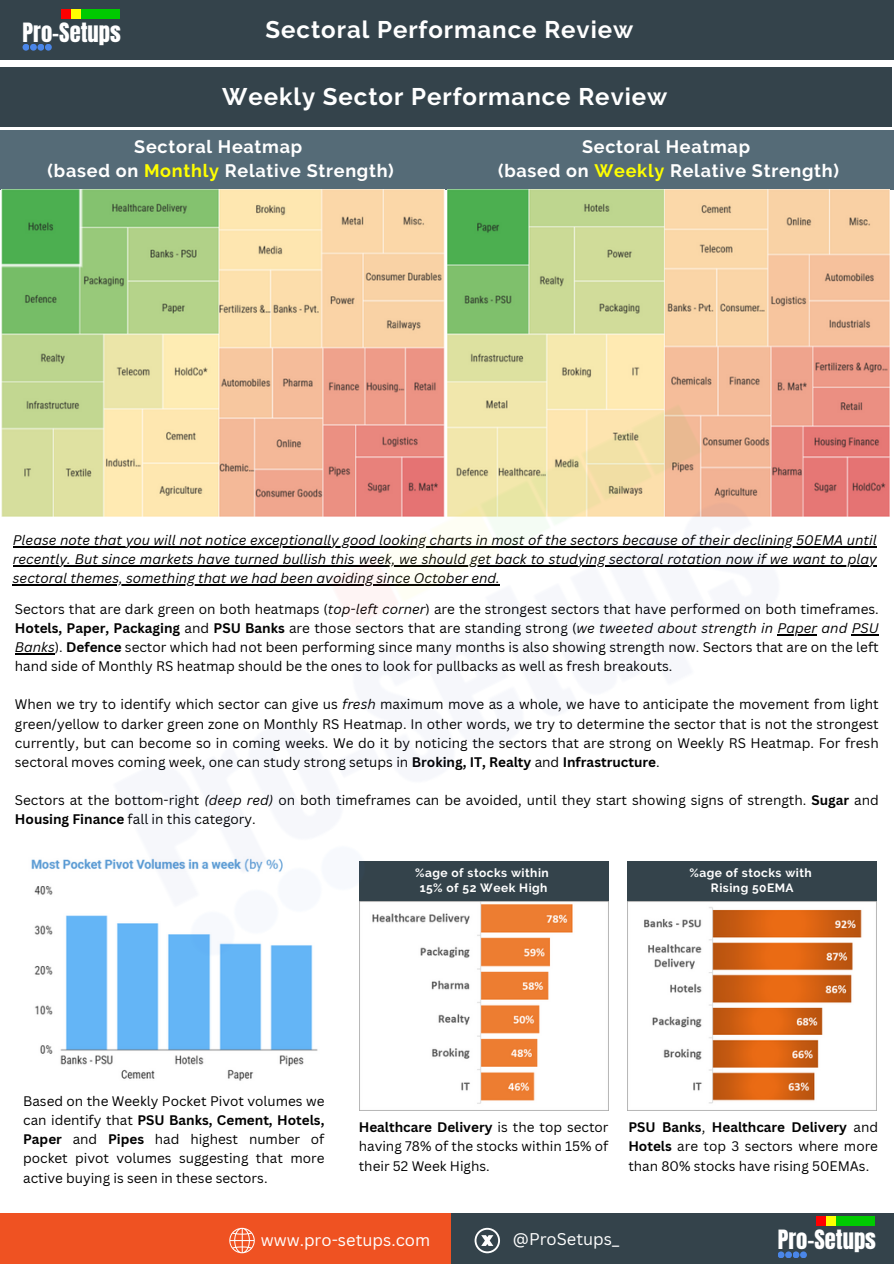
<style>
.page{position:relative;width:894px;height:1264px;background:#fff}
.page>*{position:absolute;margin:0;border:0;box-sizing:border-box;transform-origin:0 0}
.t1{font:700 24px "Raleway";letter-spacing:.04em;color:#fff}
.t2{font:22.65px "Anton";color:#fff}
.t3{font:700 18px/24.8px "Raleway";letter-spacing:.04em;color:#fff;text-align:center}
.t4{font:16.5px "Canva Sans";color:#fff}
.t5{font:13.5px/19.2px "Canva Sans";color:#000;text-align:justify}
.t6{font:italic 13.5px "Canva Sans";color:#000}
.t7{font:700 12px "Raleway";letter-spacing:.04em;color:#fff}
.s1{color:#ff0}
.s2{font-style:italic}
.s3{font-weight:700}
</style>
<div class="page">
<div style="left:0;top:0;width:893px;height:60px;background:#34434b"></div>
<div style="left:23px;top:44px;width:6px;height:7px;background:#4a86e8;border-radius:50%"></div>
<div style="left:30px;top:44px;width:7px;height:7px;background:#4a86e8;border-radius:50%"></div>
<div style="left:37px;top:44px;width:7px;height:7px;background:#4a86e8;border-radius:50%"></div>
<div style="left:62px;top:9px;width:9px;height:9px;background:#f00"></div>
<div style="left:71px;top:9px;width:9px;height:9px;background:#ff0"></div>
<div style="left:81px;top:9px;width:9px;height:9px;background:#00ca00"></div>
<div style="left:45px;top:44px;width:7px;height:7px;background:#4a86e8;border-radius:50%"></div>
<div style="left:91px;top:9px;width:9px;height:9px;background:#00ca00"></div>
<div style="left:101px;top:9px;width:9px;height:9px;background:#00ca00"></div>
<div style="left:110px;top:9px;width:10px;height:9px;background:#00ca00"></div>
<div style="left:0;top:1213px;width:462px;height:50px;background:#ef5222"></div>
<div style="left:450px;top:1213px;width:443px;height:50px;background:#34434b"></div>
<div style="left:777px;top:1251px;width:7px;height:7px;background:#4a86e8;border-radius:50%"></div>
<svg style="left:784px;top:1251px;width:7px;height:7px"></svg>
<div style="left:792px;top:1251px;width:7px;height:7px;background:#4a86e8;border-radius:50%"></div>
<div style="left:816px;top:1216px;width:9px;height:9px;background:#f00"></div>
<div style="left:826px;top:1216px;width:9px;height:9px;background:#ff0"></div>
<div style="left:836px;top:1216px;width:9px;height:9px;background:#00ca00"></div>
<svg style="left:799px;top:1251px;width:7px;height:7px"></svg>
<div style="left:845px;top:1216px;width:10px;height:9px;background:#00ca00"></div>
<div style="left:855px;top:1216px;width:9px;height:9px;background:#00ca00"></div>
<div style="left:865px;top:1216px;width:9px;height:9px;background:#00ca00"></div>
<svg style="left:474px;top:1227px;width:26px;height:26px"></svg>
<svg style="left:229px;top:1227px;width:26px;height:26px"></svg>
<div style="left:443px;top:130px;width:450px;height:60px;background:#556b77"></div>
<div style="left:0;top:67px;width:891px;height:59px;background:#34434b"></div>
<div style="left:0;top:130px;width:443px;height:60px;background:#556b77"></div>
<img style="left:1px;top:190px;width:443px;height:139px">
<img style="left:447px;top:190px;width:442px;height:139px">
<img style="left:40px;top:1046px;width:278px;height:35px">
<img style="left:359px;top:1046px;width:179px;height:64px">
<img style="left:627px;top:1046px;width:192px;height:64px">
<img style="left:1px;top:329px;width:889px;height:717px">
<h2 class="t2" style="left:23px;top:16px;width:100px">Pro-Setups</h2>
<h1 class="t1" style="left:265px;top:16px;width:369px">Sectoral Performance Review</h1>
<h3 class="t1" style="left:222px;top:82px;width:446px">Weekly Sector Performance Review</h3>
<p class="t3" style="left:48px;top:134px;width:347px">Sectoral Heatmap<br>(based on <span class="s1">Monthly</span> Relative Strength)</p>
<h3 class="t3" style="left:498px;top:134px;width:342px">Sectoral Heatmap<br>(based on <span class="s1">Weekly</span> Relative Strength)</h3>
<p class="t6" style="left:13px;top:530px;width:865px">Please note that you will not notice exceptionally good looking charts in most of the sectors because of their declining 50EMA until</p>
<p class="t6" style="left:13px;top:550px;width:865px">recently. But since markets have turned bullish this week, we should get back to studying sectoral rotation now if we want to play</p>
<p class="t6" style="left:13px;top:569px;width:488px">sectoral themes, something that we had been avoiding since October end.</p>
<p class="t5" style="left:15px;top:599px;width:865px">Sectors that are dark green on both heatmaps (<span class="s2">top-left corner</span>) are the strongest sectors that have performed on both timeframes.<br><span class="s3">Hotels, Paper, Packaging</span> and <span class="s3">PSU Banks</span> are those sectors that are standing strong (<span class="s2">we tweeted about strength in Paper and PSU</span></p>
<h5 class="t5" style="left:15px;top:637px;width:865px"><span class="s2">Banks</span>). <span class="s3">Defence</span> sector which had not been performing since many months is also showing strength now. Sectors that are on the left hand side of Monthly RS heatmap should be the ones to look for pullbacks as well as fresh breakouts.</h5>
<h5 class="t5" style="left:15px;top:694px;width:865px">When we try to identify which sector can give us <span class="s2">fresh</span> maximum move as a whole, we have to anticipate the movement from light green/yellow to darker green zone on Monthly RS Heatmap. In other words, we try to determine the sector that is not the strongest currently, but can become so in coming weeks. We do it by noticing the sectors that are strong on Weekly RS Heatmap. For fresh sectoral moves coming week, one can study strong setups in <span class="s3">Broking, IT, Realty</span> and <span class="s3">Infrastructure</span>.</h5>
<h5 class="t5" style="left:15px;top:790px;width:865px">Sectors at the bottom-right <span class="s2">(deep red)</span> on both timeframes can be avoided, until they start showing signs of strength. <span class="s3">Sugar</span> and<br><span class="s3">Housing Finance</span> fall in this category.</h5>
<p class="t7" style="left:415px;top:865px;width:135px">%age of stocks within</p>
<p class="t7" style="left:419px;top:881px;width:129px">15% of 52 Week High</p>
<h5 class="t7" style="left:689px;top:865px;width:124px">%age of stocks with</h5>
<h5 class="t7" style="left:710px;top:881px;width:84px">Rising 50EMA</h5>
<h5 class="t5" style="left:23px;top:1091px;width:303px">Based on the Weekly Pocket Pivot volumes we can identify that <span class="s3">PSU Banks, Cement, Hotels, Paper</span> and <span class="s3">Pipes</span> had highest number of pocket pivot volumes suggesting that more active buying is seen in these sectors.</h5>
<h5 class="t5" style="left:358px;top:1117px;width:251px"><span class="s3">Healthcare Delivery</span> is the top sector having 78% of the stocks within 15% of their 52 Week Highs.</h5>
<p class="t5" style="left:628px;top:1117px;width:251px"><span class="s3">PSU Banks</span>, <span class="s3">Healthcare Delivery</span> and <span class="s3">Hotels</span> are top 3 sectors where more than 80% stocks have rising 50EMAs.</p>
<p class="t4" style="left:261px;top:1228px;width:171px">www.pro-setups.com</p>
<p class="t4" style="left:513px;top:1227px;width:108px">@ProSetups_</p>
<h1 class="t2" style="left:777px;top:1223px;width:100px">Pro-Setups</h1>
</div>
